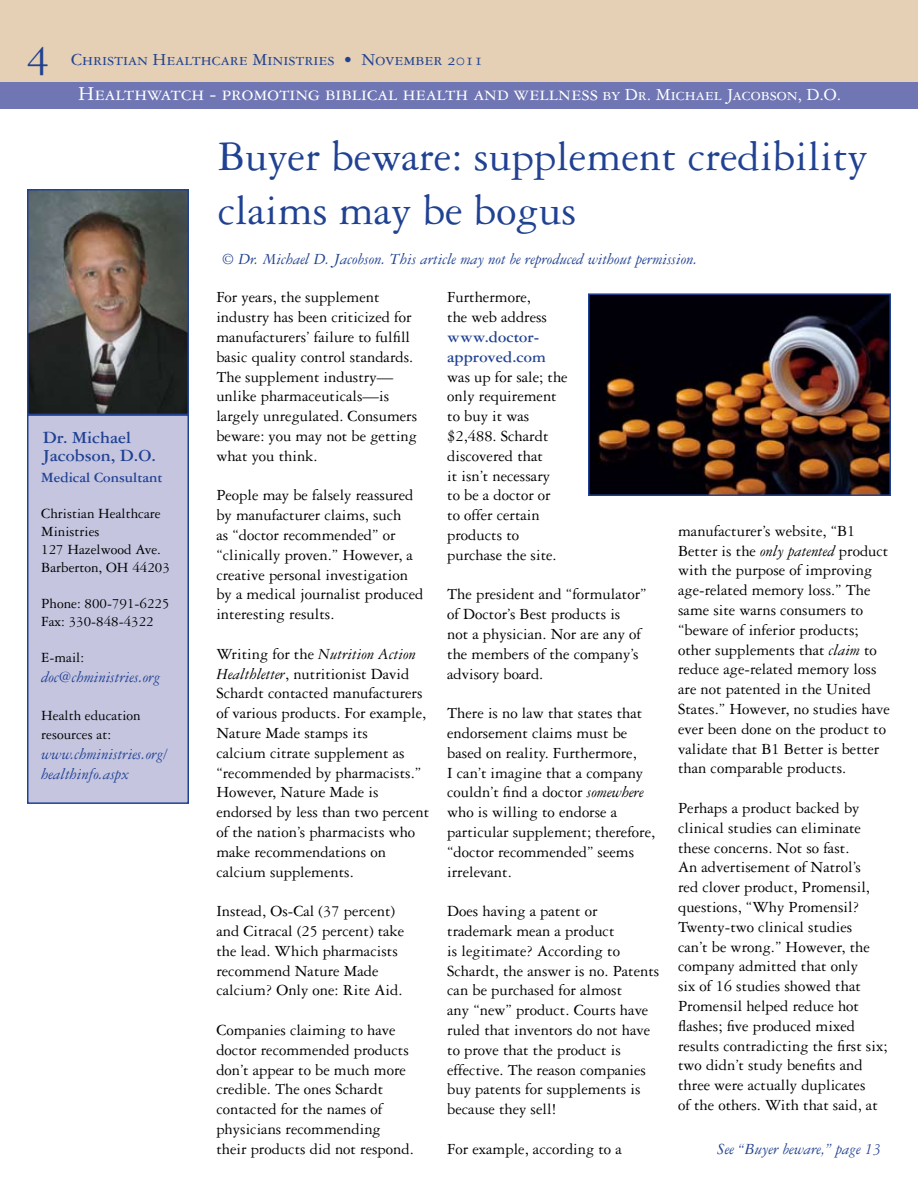
<style>
.page{position:relative;width:918px;height:1188px;background:#fff}
.page>*{position:absolute;margin:0;border:0;box-sizing:border-box;transform-origin:0 0}
.t1{font:45px/54px "Garamond Three";color:#214292}
.t2{font:45px "Garamond Three SC";color:#214292}
.t3{font:21px "Garamond Three SC";color:#fff}
.t4{font:18px "Garamond Three SC";color:#214292}
.t5{font:700 18px/18.8px "Garamond Three";color:#214292}
.t6{font:16.5px/19.8px "Garamond Three";color:#000}
.t7{font:italic 16.5px/19.8px "Garamond Three";color:#214292}
.t8{font:700 16.5px/19.8px "Garamond Three";color:#214292}
.t9{font:15px/18px "Garamond Three";color:#000}
.t10{font:700 15px "Garamond Three";color:#214292}
.s1{font-size:18px}
.s2{font-style:italic}
</style>
<div class="page">
<div style="left:0;top:0;width:918px;height:82px;background:#e5d0b5"></div>
<div style="left:0;top:82px;width:918px;height:27px;background:#6f76b3"></div>
<img style="left:30px;top:192px;width:156px;height:220px">
<div style="left:27px;top:189px;width:162px;height:226px;border:2px solid #214292"></div>
<div style="left:27px;top:414px;width:162px;height:390px;background:#c5c5e0;border:2px solid #214292"></div>
<img style="left:591px;top:296px;width:297px;height:197px">
<div style="left:588px;top:293px;width:303px;height:203px;border:2px solid #214292"></div>
<h1 class="t2" style="left:27px;top:28px;width:24px">4</h1>
<p class="t4" style="left:71px;top:50px;width:413px">Christian Healthcare Ministries • November 2011</p>
<p class="t3" style="left:78px;top:83px;width:765px">Healthwatch - promoting biblical health and wellness <span class="s1">by Dr. Michael Jacobson, D.O.</span></p>
<p class="t5" style="left:43px;top:428px;width:115px">Dr. Michael<br>Jacobson, D.O.</p>
<p class="t10" style="left:41px;top:469px;width:123px">Medical Consultant</p>
<p class="t9" style="left:41px;top:504px;width:130px">Christian Healthcare<br>Ministries<br>127 Hazelwood Ave.<br>Barberton, OH 44203</p>
<p class="t9" style="left:41px;top:594px;width:130px">Phone: 800-791-6225<br>Fax: 330-848-4322</p>
<p class="t9" style="left:41px;top:648px;width:44px">E-mail:</p>
<p class="t7" style="left:41px;top:667px;width:121px">doc@chministries.org</p>
<p class="t9" style="left:41px;top:705px;width:101px;line-height:19.8px">Health education resources at:</p>
<p class="t7" style="left:41px;top:745px;width:128px">www.chministries.org/ healthinfo.aspx</p>
<h1 class="t1" style="left:218px;top:129px;width:651px">Buyer beware: supplement credibility claims may be bogus</h1>
<p class="t7" style="left:221px;top:250px;width:478px">© Dr. Michael D. Jacobson. This article may not be reproduced without permission.</p>
<p class="t6" style="left:216px;top:287px;width:202px">For years, the supplement industry has been criticized for manufacturers’ failure to fulfill basic quality control standards.<br>The supplement industry— unlike pharmaceuticals—is largely unregulated. Consumers beware: you may not be getting what you think.</p>
<p class="t6" style="left:216px;top:485px;width:209px">People may be falsely reassured by manufacturer claims, such<br>as “doctor recommended” or “clinically proven.” However, a creative personal investigation by a medical journalist produced interesting results.</p>
<p class="t6" style="left:216px;top:644px;width:214px">Writing for the <span class="s2">Nutrition Action<br>Healthletter</span>, nutritionist David<br>Schardt contacted manufacturers of various products. For example,<br>Nature Made stamps its<br>calcium citrate supplement as “recommended by pharmacists.”<br>However, Nature Made is endorsed by less than two percent of the nation’s pharmacists who make recommendations on calcium supplements.</p>
<p class="t6" style="left:216px;top:901px;width:189px">Instead, Os-Cal (37 percent) and Citracal (25 percent) take the lead. Which pharmacists recommend Nature Made calcium? Only one: Rite Aid.</p>
<p class="t6" style="left:216px;top:1020px;width:199px">Companies claiming to have doctor recommended products don’t appear to be much more credible. The ones Schardt contacted for the names of physicians recommending their products did not respond.</p>
<p class="t6" style="left:447px;top:287px;width:101px">Furthermore, the web address</p>
<p class="t8" style="left:447px;top:327px;width:100px">www.doctor&shy;approved.com</p>
<p class="t6" style="left:447px;top:367px;width:122px">was up for sale; the only requirement to buy it was $2,488. Schardt discovered that<br>it isn’t necessary<br>to be a doctor or to offer certain products to purchase the site.</p>
<p class="t6" style="left:447px;top:584px;width:201px">The president and “formulator” of Doctor’s Best products is<br>not a physician. Nor are any of the members of the company’s advisory board.</p>
<p class="t6" style="left:447px;top:703px;width:210px">There is no law that states that endorsement claims must be based on reality. Furthermore,<br>I can’t imagine that a company couldn’t find a doctor <span class="s2">somewhere </span>who is willing to endorse a particular supplement; therefore, “doctor recommended” seems irrelevant.</p>
<p class="t6" style="left:447px;top:901px;width:214px">Does having a patent or trademark mean a product<br>is legitimate? According to<br>Schardt, the answer is no. Patents can be purchased for almost<br>any “new” product. Courts have ruled that inventors do not have to prove that the product is effective. The reason companies buy patents for supplements is because they sell!</p>
<p class="t6" style="left:447px;top:1139px;width:176px">For example, according to a</p>
<p class="t6" style="left:678px;top:521px;width:213px">manufacturer’s website, “B1<br>Better is the <span class="s2">only patented</span> product with the purpose of improving age-related memory loss.” The same site warns consumers to “beware of inferior products; other supplements that <span class="s2">claim</span> to reduce age-related memory loss are not patented in the United<br>States.” However, no studies have ever been done on the product to validate that B1 Better is better than comparable products.</p>
<p class="t6" style="left:678px;top:798px;width:211px">Perhaps a product backed by clinical studies can eliminate these concerns. Not so fast.<br>An advertisement of Natrol’s<br>red clover product, Promensil, questions, “Why Promensil?<br>Twenty-two clinical studies<br>can’t be wrong.” However, the company admitted that only<br>six of 16 studies showed that<br>Promensil helped reduce hot flashes; five produced mixed results contradicting the first six; two didn’t study benefits and three were actually duplicates<br>of the others. With that said, at</p>
<p class="t7" style="left:718px;top:1139px;width:165px">See “Buyer beware,” page 13</p>
</div>
